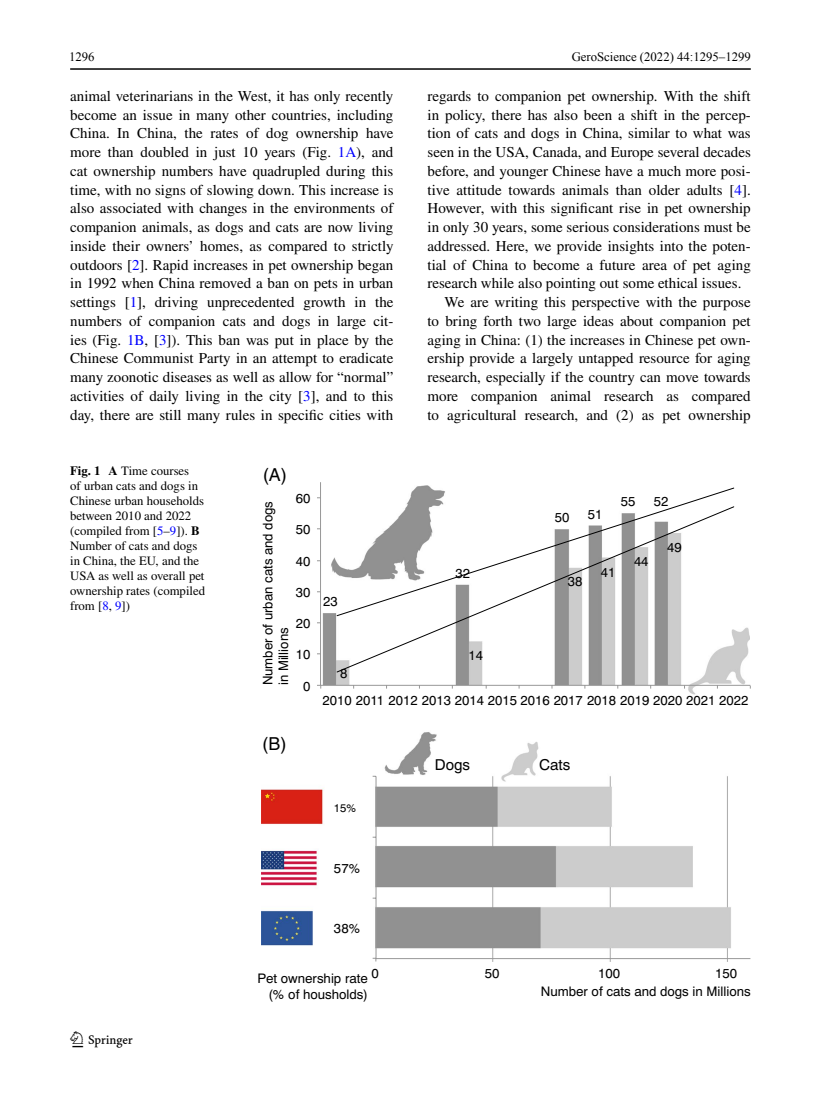
<style>
.page{position:relative;width:821px;height:1106px;background:#fff}
.page>*{position:absolute;margin:0;border:0;box-sizing:border-box;transform-origin:0 0}
.t1{font:22.5px "Springnew Regular 2";color:#000}
.t2{font:17.85px "Helvetica 2";color:#000}
.t3{font:15px/18.8px "STIX";color:#000;text-align:justify}
.t4{font:15px "Helvetica";color:#000}
.t5{font:13.2px/15.8px "Helvetica";color:#000}
.t6{font:12.75px/15px "STIX";color:#000}
.t7{font:12.75px "Times New Roman";color:#000}
.t8{font:12.75px "Times New Roman PSMT2";color:#000}
.t9{font:11.25px "Helvetica";color:#000}
.s1{color:#00f}
.s2{font-weight:700}
</style>
<div class="page">
<hr style="left:70px;top:68px;width:680px;height:2px;background:#000">
<img style="left:262px;top:485px;width:487px;height:476px">
<hr style="left:320px;top:482px;width:1px;height:203px;background:#989898">
<hr style="left:320px;top:685px;width:430px;height:1px;background:#989898">
<svg style="left:336px;top:487px;width:399px;height:18px"></svg>
<svg style="left:336px;top:505px;width:399px;height:168px"></svg>
<hr style="left:376px;top:958px;width:374px;height:1px;background:#989898">
<hr style="left:375px;top:776px;width:1px;height:182px;background:#989898">
<svg style="left:372px;top:957px;width:4px;height:4px"></svg>
<p class="t8" style="left:69px;top:53px;width:27px">1296</p>
<p class="t7" style="left:571px;top:53px;width:181px">GeroScience (2022) 44:1295–1299</p>
<p class="t3" style="left:70px;top:87px;width:325px">animal veterinarians in the West, it has only recently become an issue in many other countries, including China. In China, the rates of dog ownership have more than doubled in just 10 years (Fig. <span class="s1">1A</span>), and cat ownership numbers have quadrupled during this time, with no signs of slowing down. This increase is also associated with changes in the environments of companion animals, as dogs and cats are now living inside their owners’ homes, as compared to strictly outdoors [<span class="s1">2</span>]. Rapid increases in pet ownership began in 1992 when China removed a ban on pets in urban settings [<span class="s1">1</span>], driving unprecedented growth in the numbers of companion cats and dogs in large cit&shy;ies (Fig. <span class="s1">1B</span>, [<span class="s1">3</span>]). This ban was put in place by the Chinese Communist Party in an attempt to eradicate many zoonotic diseases as well as allow for “normal” activities of daily living in the city [<span class="s1">3</span>], and to this day, there are still many rules in specific cities with</p>
<p class="t3" style="left:427px;top:87px;width:325px">regards to companion pet ownership. With the shift</p>
<p class="t3" style="left:427px;top:106px;width:325px">in policy, there has also been a shift in the percep-</p>
<p class="t3" style="left:427px;top:125px;width:325px">tion of cats and dogs in China, similar to what was</p>
<p class="t3" style="left:427px;top:144px;width:325px">seen in the USA, Canada, and Europe several decades</p>
<p class="t3" style="left:427px;top:162px;width:325px">before, and younger Chinese have a much more posi-</p>
<p class="t3" style="left:427px;top:181px;width:325px">tive attitude towards animals than older adults [<span class="s1">4</span>].</p>
<p class="t3" style="left:427px;top:200px;width:325px">However, with this significant rise in pet ownership</p>
<p class="t3" style="left:427px;top:219px;width:325px">in only 30 years, some serious considerations must be</p>
<p class="t3" style="left:427px;top:237px;width:325px">addressed. Here, we provide insights into the poten-</p>
<p class="t3" style="left:427px;top:256px;width:325px">tial of China to become a future area of pet aging</p>
<p class="t3" style="left:427px;top:275px;width:315px">research while also pointing out some ethical issues.</p>
<p class="t3" style="left:444px;top:294px;width:308px">We are writing this perspective with the purpose</p>
<p class="t3" style="left:427px;top:312px;width:325px">to bring forth two large ideas about companion pet</p>
<p class="t3" style="left:427px;top:331px;width:325px">aging in China: (1) the increases in Chinese pet own-</p>
<p class="t3" style="left:427px;top:350px;width:325px">ership provide a largely untapped resource for aging</p>
<p class="t3" style="left:427px;top:369px;width:325px">research, especially if the country can move towards</p>
<p class="t3" style="left:427px;top:387px;width:325px">more companion animal research as compared</p>
<p class="t3" style="left:427px;top:406px;width:325px">to agricultural research, and (2) as pet ownership</p>
<p class="t6" style="left:70px;top:464px;width:136px"><span class="s2">Fig. 1 A</span> Time courses<br>of urban cats and dogs in<br>Chinese urban households between 2010 and 2022 (compiled from [<span class="s1">5</span>–<span class="s1">9</span>]). <span class="s2">B<br></span>Number of cats and dogs in China, the EU, and the<br>USA as well as overall pet ownership rates (compiled from [<span class="s1">8</span>, <span class="s1">9</span>])</p>
<h1 class="t1" style="left:72px;top:1031px;width:62px">1 3</h1>
<p class="t2" style="left:263px;top:464px;width:25px">(A)</p>
<p class="t5" style="left:296px;top:490px;width:16px">60</p>
<p class="t5" style="left:260px;top:685px;width:186px;rotate:-90deg">Number of urban cats and dogs in Millions</p>
<p class="t5" style="left:296px;top:521px;width:16px">50</p>
<p class="t5" style="left:296px;top:553px;width:16px">40</p>
<p class="t5" style="left:296px;top:584px;width:16px">30</p>
<p class="t5" style="left:296px;top:615px;width:16px">20</p>
<p class="t5" style="left:296px;top:646px;width:16px">10</p>
<p class="t5" style="left:303px;top:678px;width:9px">0</p>
<p class="t2" style="left:262px;top:733px;width:25px">(B)</p>
<p class="t5" style="left:323px;top:593px;width:16px">23</p>
<p class="t5" style="left:340px;top:665px;width:9px">8</p>
<p class="t5" style="left:455px;top:565px;width:16px">32</p>
<p class="t5" style="left:468px;top:647px;width:16px">14</p>
<p class="t5" style="left:554px;top:509px;width:16px">50</p>
<p class="t5" style="left:587px;top:506px;width:16px">51</p>
<p class="t5" style="left:568px;top:573px;width:16px">38</p>
<p class="t5" style="left:601px;top:564px;width:16px">41</p>
<p class="t5" style="left:621px;top:493px;width:16px">55</p>
<p class="t5" style="left:654px;top:493px;width:16px">52</p>
<p class="t5" style="left:634px;top:553px;width:16px">44</p>
<p class="t5" style="left:667px;top:539px;width:16px">49</p>
<p class="t5" style="left:322px;top:692px;width:427px">2010 2011 2012 2013 2014 2015 2016 2017 2018 2019 2020 2021 2022</p>
<p class="t9" style="left:334px;top:801px;width:24px">15%</p>
<p class="t4" style="left:435px;top:755px;width:37px">Dogs</p>
<p class="t4" style="left:539px;top:755px;width:33px">Cats</p>
<p class="t5" style="left:334px;top:860px;width:28px">57%</p>
<p class="t5" style="left:334px;top:920px;width:28px">38%</p>
<p class="t5" style="left:371px;top:965px;width:9px">0</p>
<p class="t5" style="left:485px;top:965px;width:16px">50</p>
<p class="t5" style="left:598px;top:965px;width:24px">100</p>
<p class="t5" style="left:541px;top:964px;width:211px;line-height:18.1px;text-indent:174px">150<br>Number of cats and dogs in Millions</p>
<p class="t5" style="left:257px;top:970px;width:112px;text-align:right">Pet ownership rate (% of housholds)</p>
</div>
